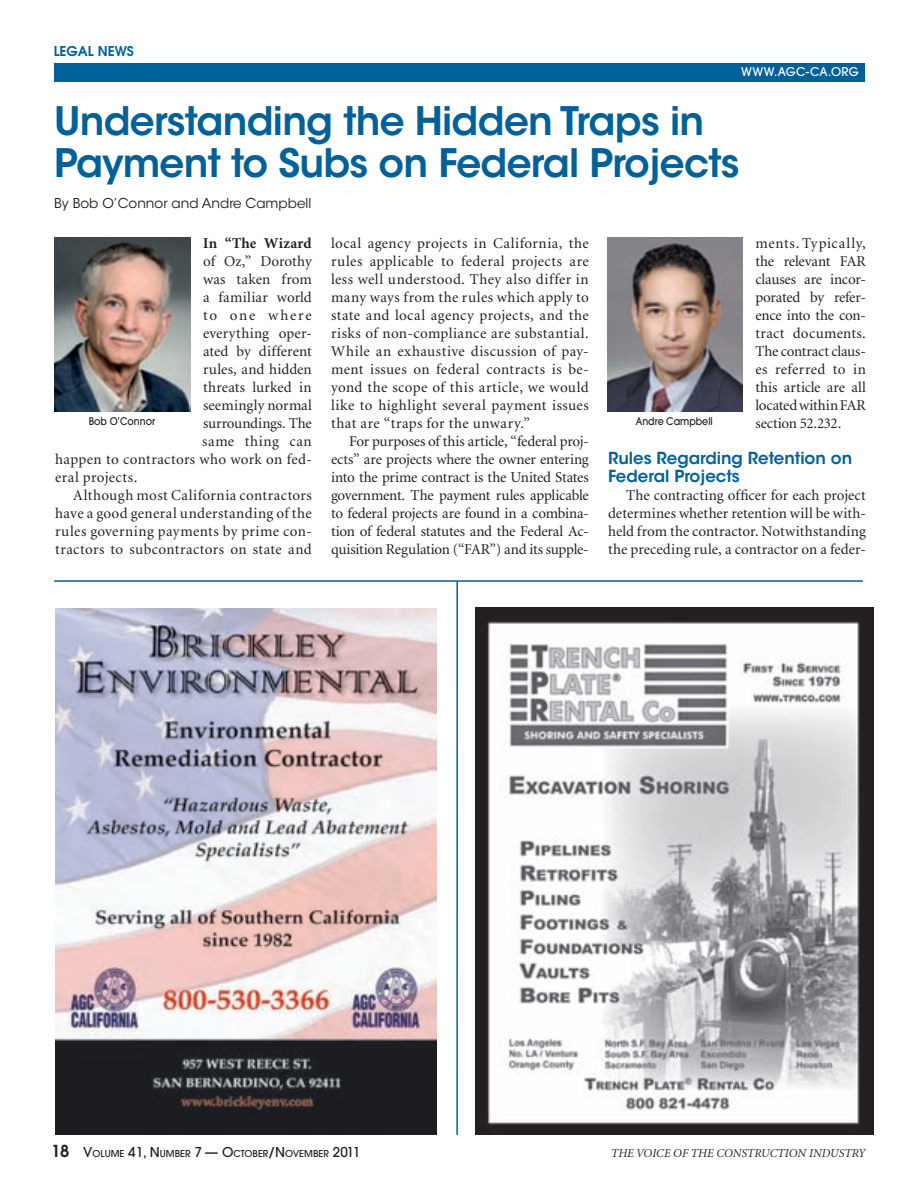
<style>
.page{position:relative;width:917px;height:1187px;background:#fff}
.page>*{position:absolute;margin:0;border:0;box-sizing:border-box;transform-origin:0 0}
.t1{font:600 39px/42px "ITC Avant Garde Std";letter-spacing:-.02em;color:#00619a}
.t2{font:600 16.5px/18px "ITC Avant Garde Std";color:#00619a}
.t3{font:15px/18px "Minion";letter-spacing:.015em;color:#231f20;text-align:justify}
.t4{font:15px/18px "Minion";letter-spacing:-.005em;color:#231f20}
.t5{font:15px "Minion";letter-spacing:-.02em;color:#231f20}
.t6{font:15px "Minion";letter-spacing:-.015em;color:#231f20}
.t7{font:15px "Minion";letter-spacing:-.01em;color:#231f20}
.t8{font:700 15px "Minion";letter-spacing:.02em;color:#231f20}
.t9{font:15px "Minion";letter-spacing:.04em;color:#231f20}
.t10{font:15px "Minion";letter-spacing:.115em;color:#231f20}
.t11{font:13.5px "ITC Avant Garde Std";color:#231f20}
.t12{font:600 13.5px "Avant Garde";color:#00619a}
.t13{font:italic 12px "Minion";color:#231f20}
.t14{font:500 12px "Avant Garde";letter-spacing:.015em;color:#fff}
.t15{font:500 10.5px "Avant Garde";letter-spacing:-.005em;color:#231f20;scale:.9 1}
.t16{font:500 9.45px "Avant Garde";color:#231f20}
.s1{font-weight:600;font-size:16.5px}
.s2{font-size:13.5px}
</style>
<div class="page">
<div style="left:54px;top:63px;width:810px;height:18px;background:#00619a"></div>
<img style="left:475px;top:607px;width:398px;height:527px">
<hr style="left:54px;top:580px;width:808px;height:1px;background:#00619a">
<hr style="left:456px;top:581px;width:2px;height:553px;background:#00619a">
<img style="left:55px;top:237px;width:135px;height:174px">
<img style="left:607px;top:237px;width:135px;height:174px">
<img style="left:56px;top:608px;width:381px;height:526px">
<p class="t12" style="left:54px;top:42px;width:82px">LEGAL NEWS</p>
<p class="t14" style="left:741px;top:65px;width:119px">WWW.AGC-CA.ORG</p>
<p class="t1" style="left:54px;top:99px;width:686px">Understanding the Hidden Traps in<br>Payment to Subs on Federal Projects</p>
<p class="t11" style="left:54px;top:195px;width:258px">By Bob O’Connor and Andre Campbell</p>
<p class="t8" style="left:203px;top:235px;width:110px">In “The Wizard</p>
<p class="t4" style="left:203px;top:252px;width:110px">of Oz,” Dorothy</p>
<p class="t3" style="left:203px;top:270px;width:110px">was taken from</p>
<p class="t3" style="left:203px;top:288px;width:110px">a familiar world</p>
<p class="t10" style="left:203px;top:307px;width:110px">to one where</p>
<p class="t3" style="left:203px;top:324px;width:110px">everything oper-</p>
<p class="t3" style="left:203px;top:342px;width:110px">ated by different</p>
<p class="t3" style="left:203px;top:360px;width:110px">rules, and hidden</p>
<p class="t3" style="left:203px;top:378px;width:110px">threats lurked in</p>
<p class="t3" style="left:203px;top:396px;width:110px">seemingly normal</p>
<p class="t7" style="left:203px;top:415px;width:110px">surroundings. The</p>
<p class="t9" style="left:202px;top:433px;width:111px">same thing can</p>
<p class="t3" style="left:55px;top:450px;width:258px">happen to contractors who work on fed-</p>
<p class="t3" style="left:55px;top:468px;width:84px">eral projects.</p>
<p class="t3" style="left:73px;top:486px;width:240px">Although most California contractors</p>
<p class="t3" style="left:55px;top:504px;width:258px">have a good general understanding of the</p>
<p class="t3" style="left:55px;top:522px;width:258px">rules governing payments by prime con-</p>
<p class="t3" style="left:55px;top:540px;width:258px">tractors to subcontractors on state and</p>
<p class="t3" style="left:331px;top:234px;width:259px">local agency projects in California, the</p>
<p class="t3" style="left:331px;top:252px;width:259px">rules applicable to federal projects are</p>
<p class="t3" style="left:331px;top:270px;width:259px">less well understood. They also differ in</p>
<p class="t3" style="left:331px;top:288px;width:259px">many ways from the rules which apply to</p>
<p class="t3" style="left:331px;top:306px;width:259px">state and local agency projects, and the</p>
<p class="t3" style="left:331px;top:324px;width:259px">risks of non-compliance are substantial.</p>
<p class="t3" style="left:331px;top:342px;width:259px">While an exhaustive discussion of pay-</p>
<p class="t3" style="left:331px;top:360px;width:259px">ment issues on federal contracts is be-</p>
<p class="t3" style="left:331px;top:378px;width:259px">yond the scope of this article, we would</p>
<p class="t3" style="left:331px;top:396px;width:259px">like to highlight several payment issues</p>
<p class="t3" style="left:331px;top:414px;width:200px">that are “traps for the unwary.”</p>
<p class="t7" style="left:349px;top:433px;width:241px">For purposes of this article, “federal proj-</p>
<p class="t6" style="left:331px;top:451px;width:259px">ects” are projects where the owner entering</p>
<p class="t5" style="left:331px;top:469px;width:259px">into the prime contract is the United States</p>
<p class="t5" style="left:331px;top:487px;width:259px">government. The payment rules applicable</p>
<p class="t5" style="left:331px;top:505px;width:259px">to federal projects are found in a combina-</p>
<p class="t6" style="left:331px;top:523px;width:259px">tion of federal statutes and the Federal Ac-</p>
<p class="t5" style="left:331px;top:541px;width:259px">quisition Regulation (“FAR”) and its supple-</p>
<p class="t4" style="left:755px;top:234px;width:112px">ments. Typically, the relevant FAR clauses are incor&shy;porated by refer&shy;ence into the con-- tract documents.<br>The contract claus&shy;es referred to in this article are all located within FAR section 52.232.</p>
<p class="t2" style="left:608px;top:448px;width:245px">Rules Regarding Retention on<br>Federal Projects</p>
<p class="t3" style="left:608px;top:486px;width:259px;text-indent:18px">The contracting officer for each project determines whether retention will be with&shy;held from the contractor. Notwithstanding the preceding rule, a contractor on a feder-</p>
<p class="t15" style="left:89px;top:414px;width:75px">Bob O’Connor</p>
<p class="t15" style="left:635px;top:414px;width:87px">Andre Campbell</p>
<p class="t16" style="left:51px;top:1146px;width:311px"><span class="s1">18</span> <span class="s2">V</span>OLUME <span class="s2">41, N</span>UMBER <span class="s2">7 — O</span>CTOBER<span class="s2">/N</span>OVEMBER <span class="s2">2011</span></p>
<p class="t13" style="left:611px;top:1146px;width:256px">THE VOICE OF THE CONSTRUCTION INDUSTRY</p>
</div>
